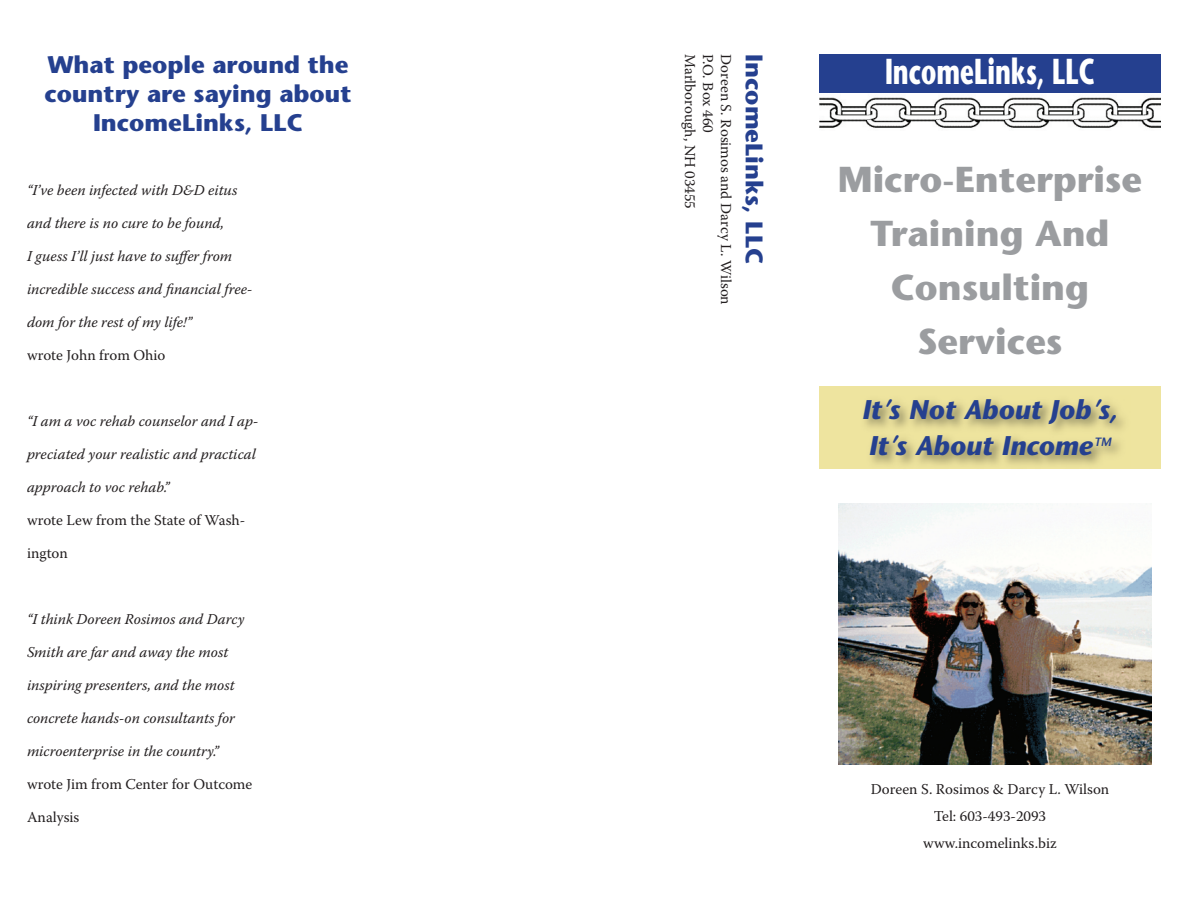
<style>
.page{position:relative;width:1188px;height:918px;background:#fff}
.page>*{position:absolute;margin:0;border:0;box-sizing:border-box;transform-origin:0 0}
.t1{font:700 36px/54px "Stone Sans";color:#9b9da0;text-align:center}
.t2{font:700 36px "Stone Sans";color:#fff;scale:.67 1}
.t3{font:italic 700 27px/36px "Stone Sans";color:#25408f}
.t4{font:700 24px/28.8px "Stone Sans";color:#25408f;text-align:center}
.t5{font:italic 15px "Warnock Pro";color:#231f20}
.t6{font:15px/27px "Warnock Pro";color:#231f20;text-align:center}
.t7{font:italic 600 12px "Stone Sans";color:#25408f}
</style>
<div class="page">
<svg style="left:819px;top:386px;width:342px;height:83px;background:#dfd594"></svg>
<div style="left:820px;top:54px;width:341px;height:38px;background:#25408f"></div>
<img style="left:819px;top:97px;width:342px;height:31px">
<img style="left:838px;top:504px;width:314px;height:260px">
<h3 class="t4" style="left:45px;top:50px;width:308px">What people around the country are saying about<br>IncomeLinks, LLC</h3>
<p class="t5" style="left:27px;top:181px;width:212px">“I’ve been infected with D&amp;D eitus</p>
<p class="t5" style="left:27px;top:214px;width:199px">and there is no cure to be found,</p>
<p class="t5" style="left:27px;top:247px;width:207px">I guess I’ll just have to suffer from</p>
<p class="t5" style="left:27px;top:280px;width:227px">incredible success and financial free-</p>
<p class="t5" style="left:27px;top:313px;width:167px">dom for the rest of my life!”</p>
<p class="t6" style="left:27px;top:341px;width:140px">wrote John from Ohio</p>
<p class="t5" style="left:27px;top:412px;width:233px">“I am a voc rehab counselor and I ap-</p>
<p class="t5" style="left:27px;top:445px;width:231px">preciated your realistic and practical</p>
<p class="t5" style="left:27px;top:478px;width:144px">approach to voc rehab.”</p>
<p class="t6" style="left:27px;top:503px;width:220px;line-height:33px;text-align:left">wrote Lew from the State of Wash&shy;ington</p>
<p class="t5" style="left:27px;top:610px;width:219px">“I think Doreen Rosimos and Darcy</p>
<p class="t5" style="left:27px;top:643px;width:203px">Smith are far and away the most</p>
<p class="t5" style="left:27px;top:676px;width:209px">inspiring presenters, and the most</p>
<p class="t5" style="left:27px;top:709px;width:209px">concrete hands-on consultants for</p>
<p class="t5" style="left:27px;top:742px;width:193px">microenterprise in the country.”</p>
<p class="t6" style="left:27px;top:770px;width:227px">wrote Jim from Center for Outcome</p>
<p class="t6" style="left:27px;top:803px;width:54px">Analysis</p>
<p class="t6" style="left:704px;top:54px;width:156px;rotate:90deg">Marlborough, NH 03455</p>
<p class="t6" style="left:722px;top:54px;width:80px;rotate:90deg">P.O. Box 460</p>
<p class="t6" style="left:740px;top:54px;width:252px;rotate:90deg">Doreen S. Rosimos and Darcy L. Wilson</p>
<h3 class="t4" style="left:769px;top:54px;width:212px;rotate:90deg">IncomeLinks, LLC</h3>
<h1 class="t2" style="left:885px;top:49px;width:315px">IncomeLinks, LLC</h1>
<h1 class="t1" style="left:838px;top:152px;width:306px">Micro-Enterprise<br>Training And<br>Consulting<br>Services</h1>
<h2 class="t3" style="left:862px;top:391px;width:258px">It’s Not About Job’s,<br>It’s About Income</h2>
<p class="t7" style="left:1094px;top:434px;width:19px">TM</p>
<p class="t6" style="left:871px;top:775px;width:240px">Doreen S. Rosimos &amp; Darcy L. Wilson<br>Tel: 603-493-2093 www.incomelinks.biz</p>
</div>
